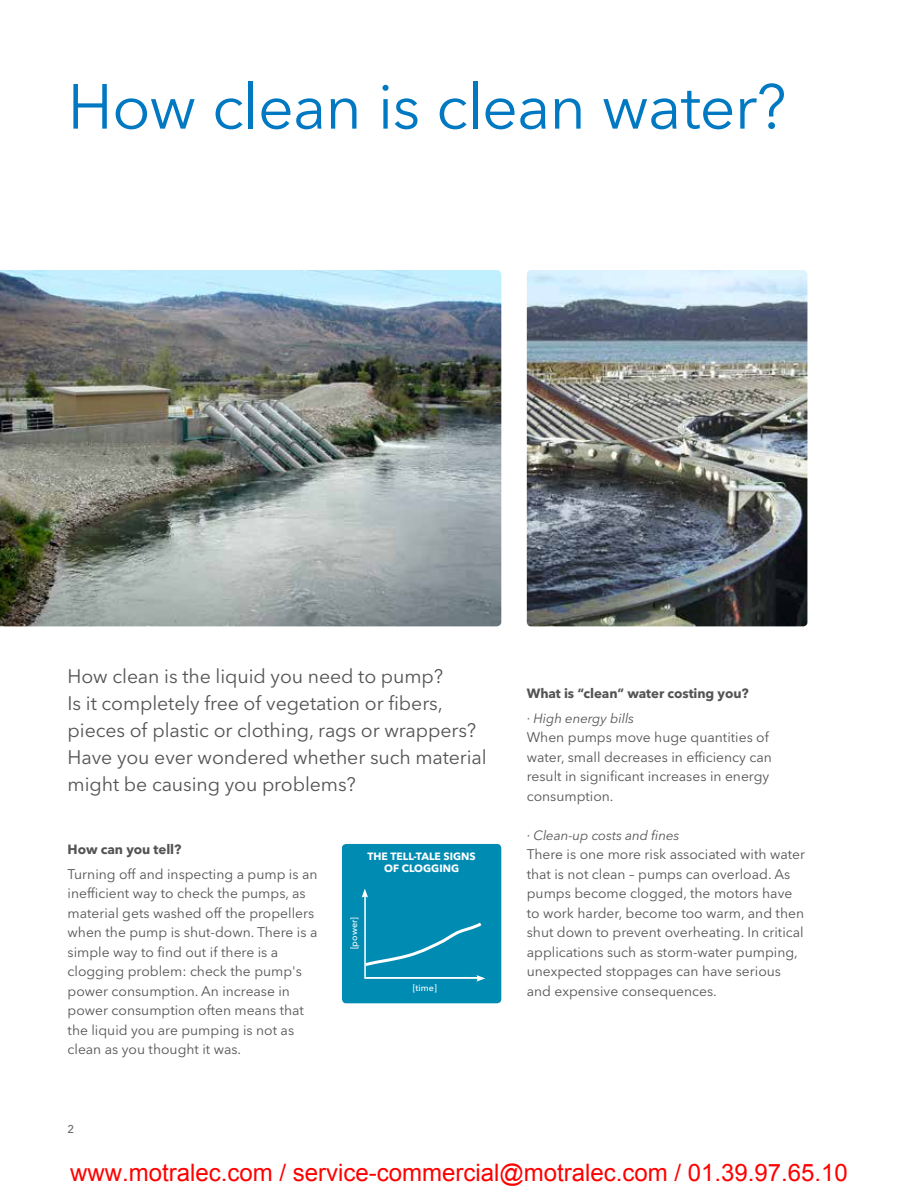
<style>
.page{position:relative;width:918px;height:1188px;background:#fff}
.page>*{position:absolute;margin:0;border:0;box-sizing:border-box;transform-origin:0 0}
.t1{font:63px "Avenir Next LT Pro";letter-spacing:-.015em;color:#0079c2}
.t2{font:24px "Arial";color:#f00}
.t3{font:19.5px/27px "Avenir Next LT Pro";letter-spacing:-.005em;color:#545456}
.t4{font:13.8px/19.5px "Avenir Next LT Pro";color:#545456}
.t5{font:700 13.35px "Avenir Next LT Pro";letter-spacing:-.005em;color:#545456}
.t6{font:italic 13.35px "Avenir Next LT Pro";letter-spacing:-.005em;color:#545456}
.t7{font:500 11.25px "Avenir Next LT Pro";color:#656769}
.t8{font:700 10.5px/12px "Avenir Next LT Pro";color:#fff;text-align:center}
.t9{font:500 9px "Avenir Next LT Pro";color:#fff}
</style>
<div class="page">
<img style="left:0;top:270px;width:501px;height:356px">
<div style="left:342px;top:844px;width:159px;height:159px;background:#008bb3;border-radius:4px"></div>
<svg style="left:362px;top:889px;width:123px;height:93px"></svg>
<img style="left:527px;top:270px;width:280px;height:356px">
<h1 class="t1" style="left:68px;top:69px;width:720px">How clean is clean water?</h1>
<h3 class="t3" style="left:68px;top:663px;width:421px">How clean is the liquid you need to pump?<br>Is it completely free of vegetation or fibers, pieces of plastic or clothing, rags or wrappers?<br>Have you ever wondered whether such material might be causing you problems?</h3>
<p class="t5" style="left:68px;top:842px;width:115px">How can you tell?</p>
<p class="t4" style="left:68px;top:864px;width:251px">Turning off and inspecting a pump is an inefficient way to check the pumps, as material gets washed off the propellers when the pump is shut-down. There is a simple way to find out if there is a clogging problem: check the pump's power consumption. An increase in power consumption often means that the liquid you are pumping is not as clean as you thought it was.</p>
<p class="t7" style="left:68px;top:1122px;width:8px">2</p>
<p class="t8" style="left:368px;top:851px;width:110px">THE TELL-TALE SIGNS<br>OF CLOGGING</p>
<p class="t9" style="left:349px;top:949px;width:34px;rotate:-90deg">[power]</p>
<p class="t9" style="left:413px;top:983px;width:26px">[time]</p>
<p class="t5" style="left:527px;top:685px;width:224px">What is “clean” water costing you?</p>
<p class="t6" style="left:527px;top:710px;width:109px">· High energy bills</p>
<p class="t4" style="left:527px;top:728px;width:246px">When pumps move huge quantities of water, small decreases in efficiency can result in significant increases in energy consumption.</p>
<p class="t6" style="left:527px;top:827px;width:154px">· Clean-up costs and fines</p>
<p class="t4" style="left:527px;top:845px;width:280px">There is one more risk associated with water that is not clean – pumps can overload. As pumps become clogged, the motors have to work harder, become too warm, and then shut down to prevent overheating. In critical applications such as storm-water pumping, unexpected stoppages can have serious and expensive consequences.</p>
<h2 class="t2" style="left:70px;top:1164px;width:779px">www.motralec.com / service-commercial@motralec.com / 01.39.97.65.10</h2>
</div>
